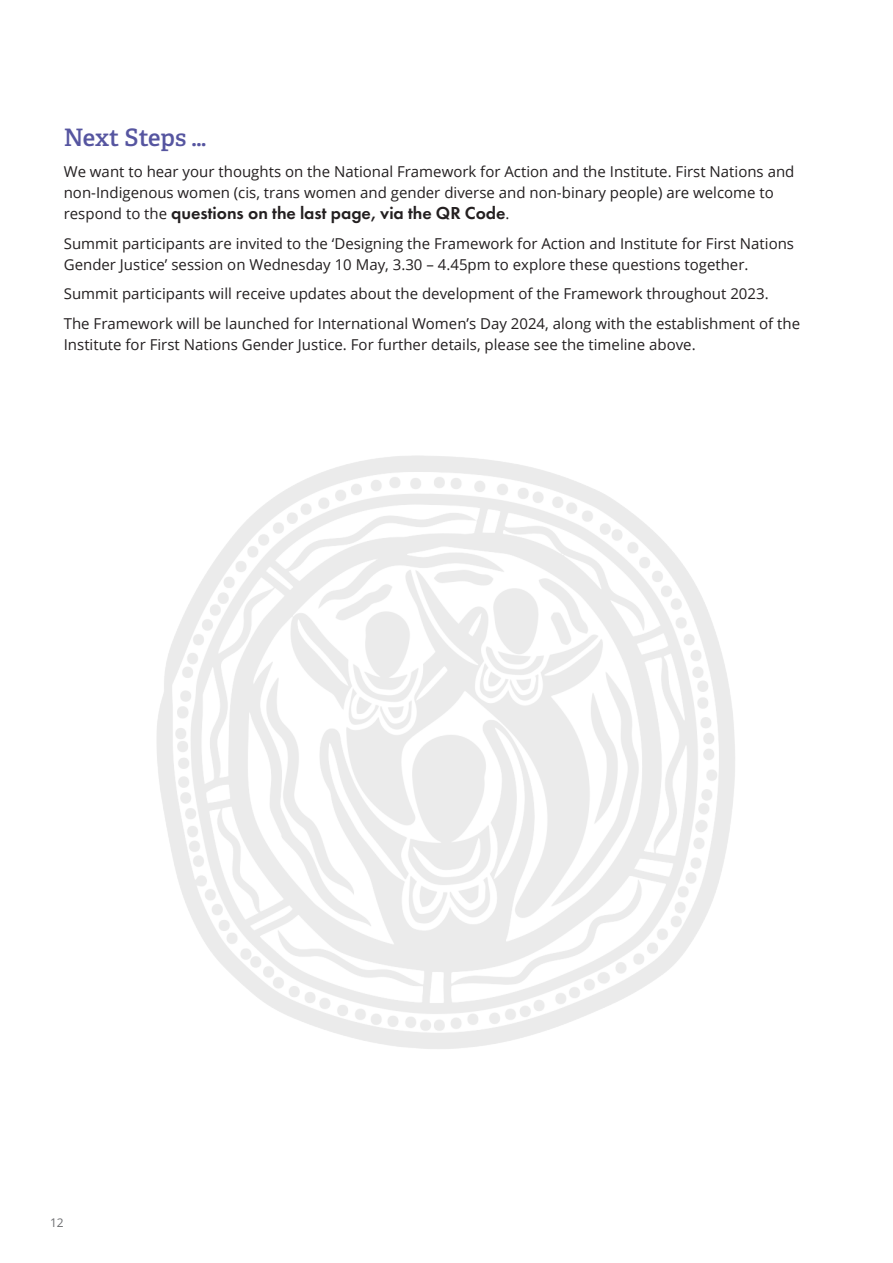
<style>
.page{position:relative;width:893px;height:1263px;background:#fff}
.page>*{position:absolute;margin:0;border:0;box-sizing:border-box;transform-origin:0 0}
.Heading_3{font:600 24px "Adelle";letter-spacing:-.005em;color:#5655a0}
.t1{font:600 18px "Futura PT";color:#231f20}
.t2{font:15px/21px "Open Sans";color:#231f20}
.t3{font:12px "Open Sans";color:#6c6d70}
.s1{font-family:"Open Sans";font-weight:400;font-size:15px}
</style>
<div class="page">
<img style="left:157px;top:455px;width:578px;height:594px">
<p class="Heading_3" style="left:64px;top:122px;width:144px">Next Steps …</p>
<p class="t2" style="left:64px;top:161px;width:732px">We want to hear your thoughts on the National Framework for Action and the Institute. First Nations and non-Indigenous women (cis, trans women and gender diverse and non-binary people) are welcome to</p>
<p class="t1" style="left:64px;top:202px;width:447px"><span class="s1">respond to the</span> questions on the last page, via the QR Code<span class="s1">.</span></p>
<p class="t2" style="left:64px;top:232px;width:732px">Summit participants are invited to the ‘Designing the Framework for Action and Institute for First Nations<br>Gender Justice’ session on Wednesday 10 May, 3.30 – 4.45pm to explore these questions together.</p>
<p class="t2" style="left:64px;top:283px;width:706px">Summit participants will receive updates about the development of the Framework throughout 2023.</p>
<p class="t2" style="left:64px;top:312px;width:738px">The Framework will be launched for International Women’s Day 2024, along with the establishment of the<br>Institute for First Nations Gender Justice. For further details, please see the timeline above.</p>
<p class="t3" style="left:50px;top:1214px;width:15px">12</p>
</div>
